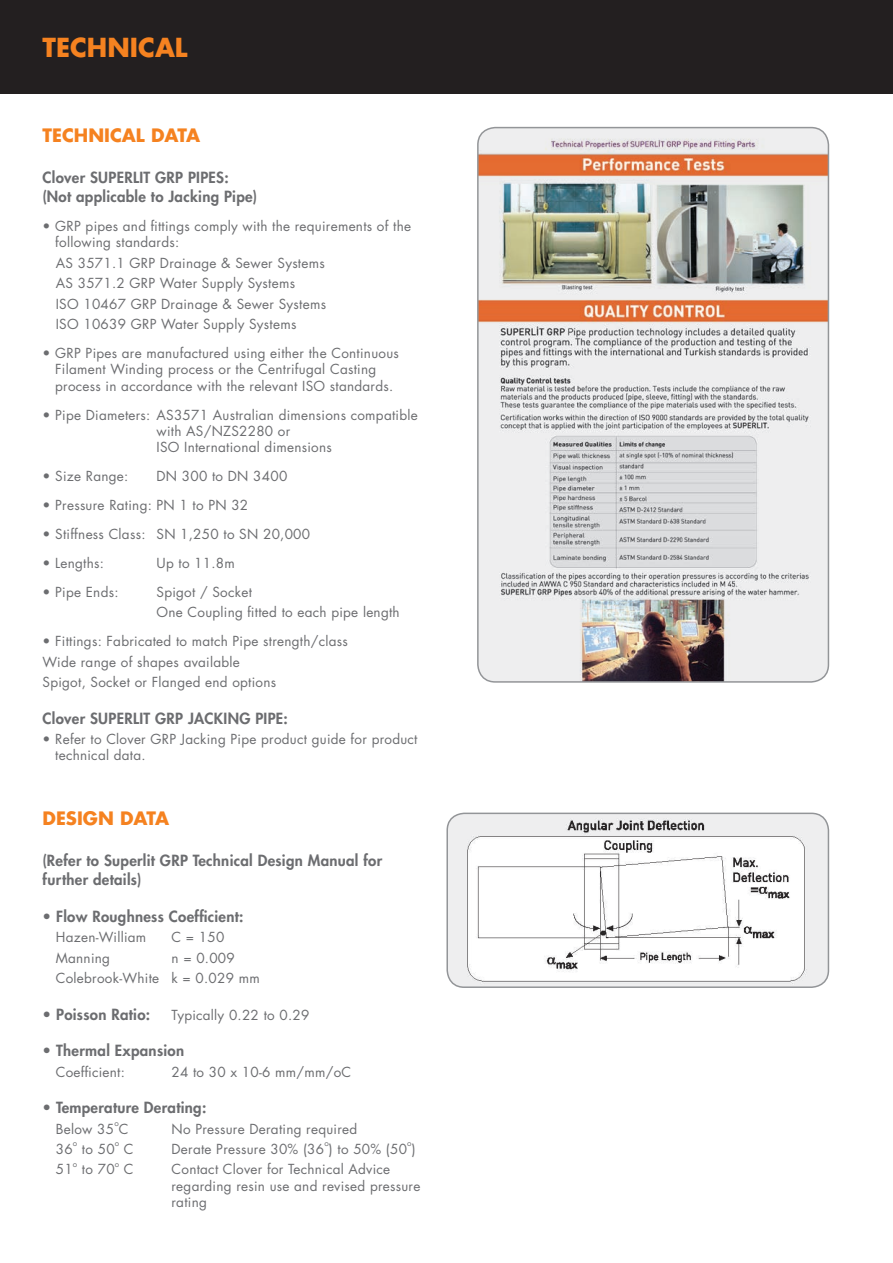
<style>
.page{position:relative;width:893px;height:1263px;background:#fff}
.page>*{position:absolute;margin:0;border:0;box-sizing:border-box;transform-origin:0 0}
.t1{font:700 25.5px "Futura";color:#f58220}
.t2{font:700 18px "Futura";color:#f58220}
.t3{font:800 15px/19.5px "Futura";letter-spacing:.02em;color:#6c6d70}
.t4{font:13.5px/16.2px "Futura";letter-spacing:.02em;color:#6c6d70}
.t5{font:7.8px "Futura";color:#6c6d70}
</style>
<div class="page">
<div style="left:0;top:0;width:893px;height:94px;background:#231f20"></div>
<img style="left:478px;top:128px;width:350px;height:552px">
<div style="left:477px;top:127px;width:352px;height:556px;border:2px solid #939598;border-radius:17px"></div>
<img style="left:449px;top:813px;width:379px;height:174px">
<div style="left:446px;top:813px;width:383px;height:175px;border:2px solid #939598;border-radius:17px"></div>
<h1 class="t1" style="left:43px;top:30px;width:147px">TECHNICAL</h1>
<h2 class="t2" style="left:43px;top:123px;width:159px">TECHNICAL DATA</h2>
<p class="t3" style="left:43px;top:167px;width:216px">Clover SUPERLIT GRP PIPES: (Not applicable to Jacking Pipe)</p>
<p class="t4" style="left:55px;top:218px;width:357px;text-indent:-13px">• GRP pipes and fittings comply with the requirements of the following standards:</p>
<p class="t4" style="left:56px;top:253px;width:272px;line-height:20.4px">AS 3571.1 GRP Drainage &amp; Sewer Systems AS 3571.2 GRP Water Supply Systems<br>ISO 10467 GRP Drainage &amp; Sewer Systems ISO 10639 GRP Water Supply Systems</p>
<p class="t4" style="left:55px;top:345px;width:345px;text-indent:-13px">• GRP Pipes are manufactured using either the Continuous<br>Filament Winding process or the Centrifugal Casting process in accordance with the relevant ISO standards.</p>
<p class="t4" style="left:157px;top:406px;width:263px;text-indent:-114px">• Pipe Diameters: AS3571 Australian dimensions compatible with AS/NZS2280 or<br>ISO International dimensions</p>
<p class="t4" style="left:43px;top:468px;width:87px">• Size Range:</p>
<p class="t4" style="left:157px;top:468px;width:132px">DN 300 to DN 3400</p>
<p class="t4" style="left:43px;top:497px;width:207px">• Pressure Rating: PN 1 to PN 32</p>
<p class="t4" style="left:43px;top:526px;width:269px">• Stiffness Class: SN 1,250 to SN 20,000</p>
<p class="t4" style="left:43px;top:555px;width:63px">• Lengths:</p>
<p class="t4" style="left:157px;top:555px;width:80px">Up to 11.8m</p>
<p class="t4" style="left:43px;top:583px;width:78px">• Pipe Ends:</p>
<p class="t4" style="left:157px;top:581px;width:245px;line-height:20.4px">Spigot / Socket<br>One Coupling fitted to each pipe length</p>
<p class="t4" style="left:43px;top:631px;width:307px;line-height:20.4px">• Fittings: Fabricated to match Pipe strength/class<br>Wide range of shapes available<br>Spigot, Socket or Flanged end options</p>
<p class="t3" style="left:43px;top:708px;width:247px">Clover SUPERLIT GRP JACKING PIPE:</p>
<p class="t4" style="left:55px;top:731px;width:364px;text-indent:-13px">• Refer to Clover GRP Jacking Pipe product guide for product technical data.</p>
<h2 class="t2" style="left:43px;top:806px;width:128px">DESIGN DATA</h2>
<p class="t3" style="left:43px;top:850px;width:341px">(Refer to Superlit GRP Technical Design Manual for further details)</p>
<p class="t3" style="left:43px;top:906px;width:202px">• Flow Roughness Coefficient:</p>
<p class="t4" style="left:56px;top:929px;width:92px">Hazen-William</p>
<p class="t4" style="left:172px;top:929px;width:54px">C = 150</p>
<p class="t4" style="left:56px;top:949px;width:56px">Manning</p>
<p class="t4" style="left:56px;top:947px;width:205px;line-height:20.4px;text-indent:116px">n = 0.009<br>Colebrook-White k = 0.029 mm</p>
<p class="t3" style="left:43px;top:1004px;width:109px">• Poisson Ratio:</p>
<p class="t4" style="left:172px;top:1006px;width:139px">Typically 0.22 to 0.29</p>
<p class="t3" style="left:43px;top:1040px;width:143px">• Thermal Expansion</p>
<p class="t4" style="left:56px;top:1063px;width:71px">Coefficient:</p>
<p class="t4" style="left:172px;top:1063px;width:181px">24 to 30 x 10-6 mm/mm/oC</p>
<p class="t3" style="left:43px;top:1097px;width:165px">• Temperature Derating:</p>
<p class="t4" style="left:56px;top:1120px;width:74px">Below 35 C</p>
<p class="t5" style="left:114px;top:1118px;width:6px">o</p>
<p class="t4" style="left:172px;top:1120px;width:187px">No Pressure Derating required</p>
<p class="t4" style="left:56px;top:1141px;width:18px">36</p>
<p class="t5" style="left:73px;top:1138px;width:6px">o</p>
<p class="t4" style="left:82px;top:1141px;width:34px">to 50</p>
<p class="t5" style="left:115px;top:1138px;width:6px">o</p>
<p class="t4" style="left:124px;top:1141px;width:11px">C</p>
<p class="t4" style="left:172px;top:1141px;width:246px">Derate Pressure 30% (36 ) to 50% (50 )</p>
<p class="t5" style="left:324px;top:1138px;width:6px">o</p>
<p class="t5" style="left:407px;top:1138px;width:6px">o</p>
<p class="t4" style="left:56px;top:1161px;width:18px">51</p>
<p class="t5" style="left:73px;top:1159px;width:6px">o</p>
<p class="t4" style="left:82px;top:1161px;width:34px">to 70</p>
<p class="t5" style="left:115px;top:1159px;width:6px">o</p>
<p class="t4" style="left:124px;top:1161px;width:11px">C</p>
<p class="t4" style="left:172px;top:1161px;width:250px">Contact Clover for Technical Advice regarding resin use and revised pressure rating</p>
</div>
